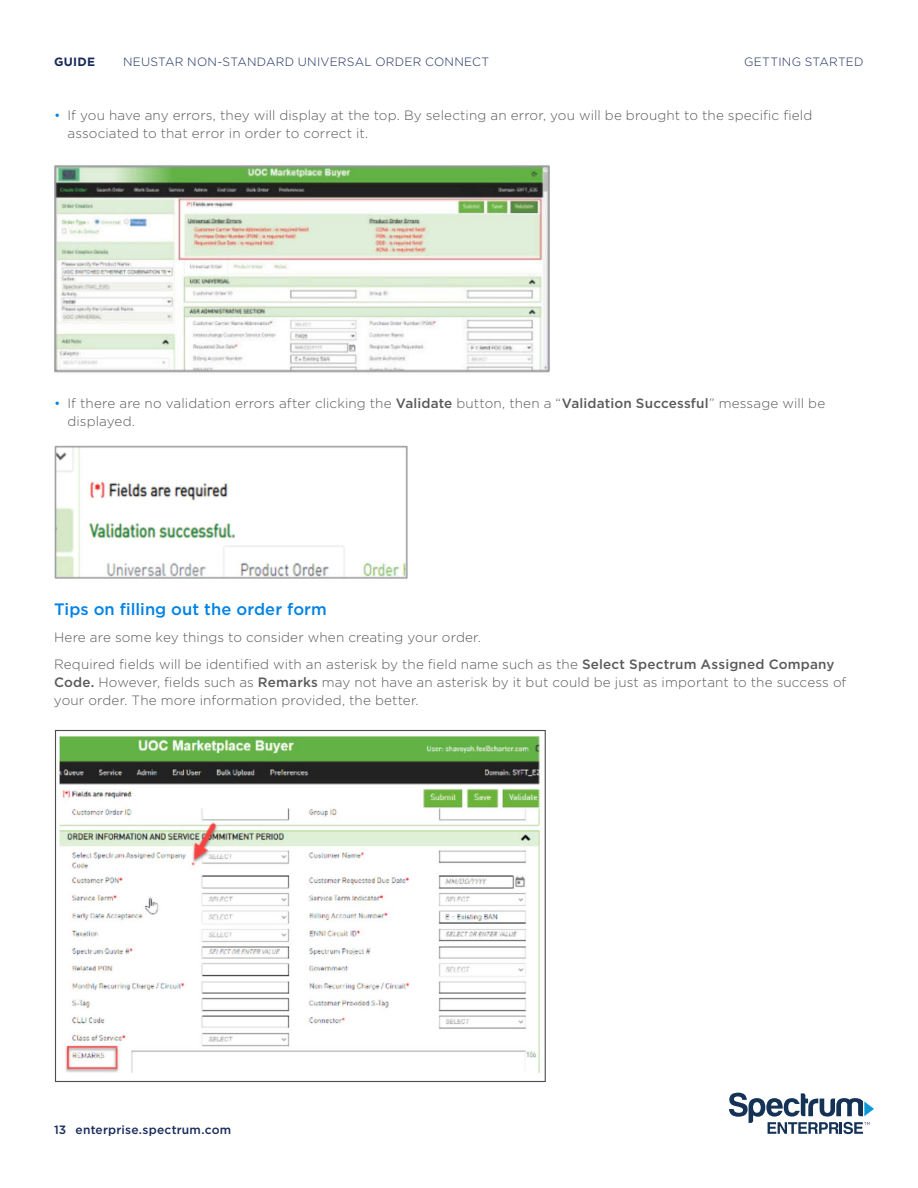
<style>
.page{position:relative;width:918px;height:1188px;background:#fff}
.page>*{position:absolute;margin:0;border:0;box-sizing:border-box;transform-origin:0 0}
.t1{font:500 16.5px "Gotham";letter-spacing:.005em;color:#0082e6}
.t2{font:300 13.5px/18px "Gotham";letter-spacing:.01em;color:#5a5a5a}
.t3{font:300 12px "Gotham";letter-spacing:.02em;color:#172a5a}
.t4{font:500 12px "Gotham";letter-spacing:.015em;color:#172a5a}
.t5{font:700 12px "Gotham";letter-spacing:.025em;color:#172a5a}
.s1{color:#0082e6}
.s2{font-weight:500}
</style>
<div class="page">
<img style="left:54px;top:165px;width:496px;height:208px">
<img style="left:54px;top:445px;width:355px;height:134px">
<img style="left:59px;top:734px;width:481px;height:339px">
<svg style="left:729px;top:1093px;width:145px;height:41px"></svg>
<p class="t5" style="left:54px;top:54px;width:43px">GUIDE</p>
<p class="t3" style="left:123px;top:54px;width:368px">NEUSTAR NON-STANDARD UNIVERSAL ORDER CONNECT</p>
<p class="t3" style="left:744px;top:54px;width:121px">GETTING STARTED</p>
<p class="t2" style="left:68px;top:106px;width:746px;text-indent:-14px"><span class="s1">•</span> If you have any errors, they will display at the top. By selecting an error, you will be brought to the specific field associated to that error in order to correct it.</p>
<p class="t2" style="left:68px;top:394px;width:759px;text-indent:-14px"><span class="s1">•</span> If there are no validation errors after clicking the <span class="s2">Validate</span> button, then a “<span class="s2">Validation Successful</span>” message will be displayed.</p>
<p class="t1" style="left:54px;top:598px;width:274px">Tips on filling out the order form</p>
<p class="t2" style="left:54px;top:623px;width:782px;line-height:27px">Here are some key things to consider when creating your order.<br>Required fields will be identified with an asterisk by the field name such as the <span class="s2">Select Spectrum Assigned Company</span></p>
<p class="t2" style="left:54px;top:673px;width:794px"><span class="s2">Code.</span> However, fields such as <span class="s2">Remarks</span> may not have an asterisk by it but could be just as important to the success of your order. The more information provided, the better.</p>
<p class="t4" style="left:54px;top:1122px;width:179px">13 enterprise.spectrum.com</p>
</div>
